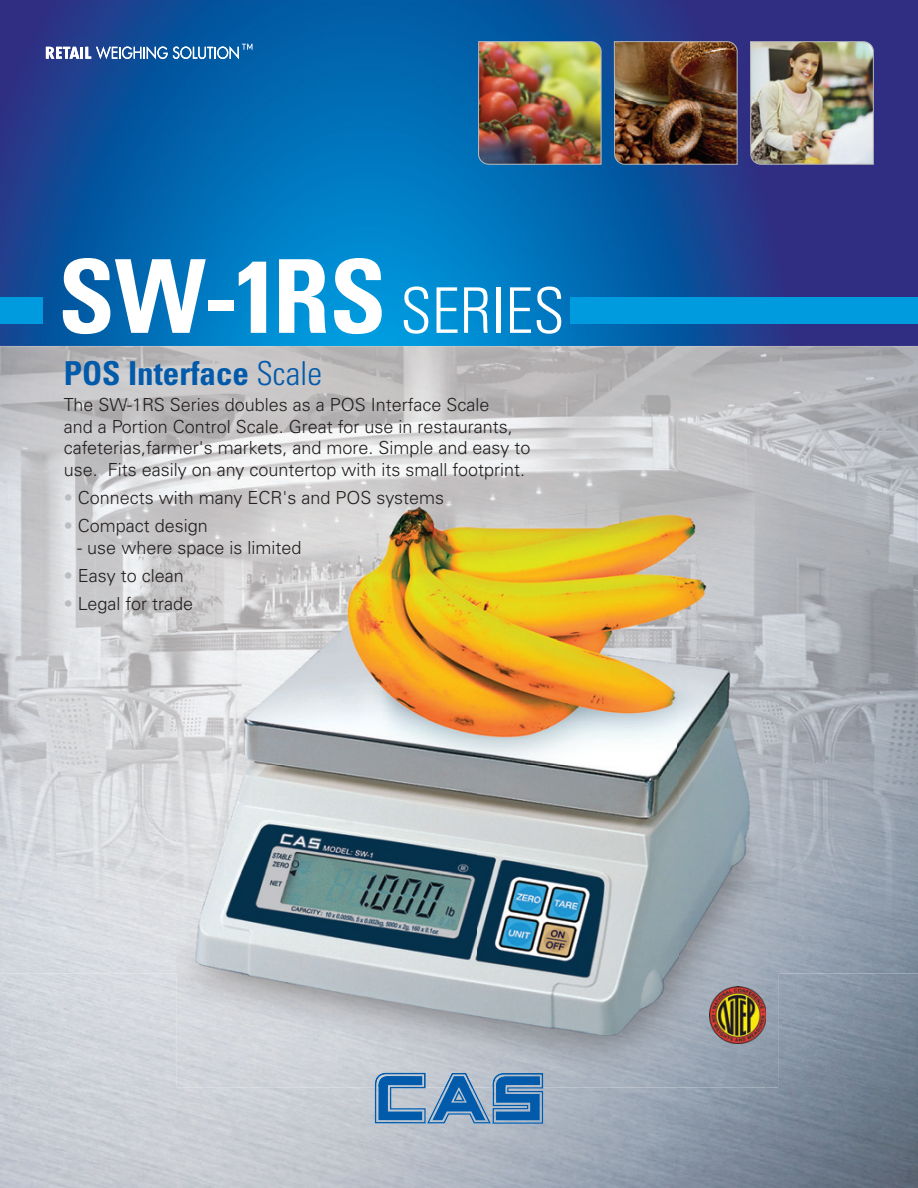
<style>
.page{position:relative;width:918px;height:1188px;background:#fff}
.page>*{position:absolute;margin:0;border:0;box-sizing:border-box;transform-origin:0 0}
.t1{font:700 condensed 102px "Univers LT Std";color:#fff}
.t2{font:700 condensed 33px "Univers LT Std";color:#015aaa}
.t3{font:300 18px/21.6px "Univers LT Std";color:#231f20}
.s1{font-weight:300;font-size:63px}
.s2{font-weight:300}
.s3{color:#bcbdc0}
</style>
<div class="page">
<img style="left:0;top:0;width:918px;height:346px">
<img style="left:766px;top:556px;width:152px;height:632px">
<svg style="left:375px;top:1087px;width:168px;height:37px;background:#5c8ebb"></svg>
<div style="left:570px;top:297px;width:348px;height:27px;background:#009bde"></div>
<div style="left:0;top:297px;width:42px;height:27px;background:#009bde"></div>
<svg style="left:46px;top:44px;width:206px;height:15px"></svg>
<img style="left:478px;top:41px;width:124px;height:124px">
<img style="left:614px;top:41px;width:124px;height:124px">
<img style="left:750px;top:41px;width:124px;height:124px">
<img style="left:0;top:346px;width:305px;height:209px">
<img style="left:305px;top:346px;width:307px;height:160px">
<img style="left:612px;top:346px;width:306px;height:210px">
<img style="left:0;top:555px;width:177px;height:418px">
<img style="left:177px;top:506px;width:601px;height:581px">
<img style="left:445px;top:1073px;width:28px;height:14px">
<img style="left:493px;top:1073px;width:50px;height:14px">
<img style="left:375px;top:1073px;width:51px;height:14px">
<img style="left:496px;top:1076px;width:44px;height:11px">
<img style="left:378px;top:1076px;width:44px;height:11px">
<img style="left:448px;top:1076px;width:21px;height:11px">
<img style="left:709px;top:987px;width:57px;height:56px">
<h1 class="t1" style="left:58px;top:257px;width:508px">SW-1RS <span class="s1">SERIES</span></h1>
<h2 class="t2" style="left:64px;top:361px;width:260px">POS Interface <span class="s2">Scale</span></h2>
<p class="t3" style="left:64px;top:395px;width:468px">The SW-1RS Series doubles as a POS Interface Scale<br>and a Portion Control Scale. Great for use in restaurants, cafeterias,farmer's markets, and more. Simple and easy to use. Fits easily on any countertop with its small footprint.</p>
<p class="t3" style="left:64px;top:488px;width:382px"><span class="s3">•</span> Connects with many ECR's and POS systems</p>
<p class="t3" style="left:64px;top:516px;width:146px"><span class="s3">•</span> Compact design</p>
<p class="t3" style="left:77px;top:538px;width:226px">- use where space is limited</p>
<p class="t3" style="left:64px;top:566px;width:122px"><span class="s3">•</span> Easy to clean</p>
<p class="t3" style="left:64px;top:594px;width:131px"><span class="s3">•</span> Legal for trade</p>
</div>
